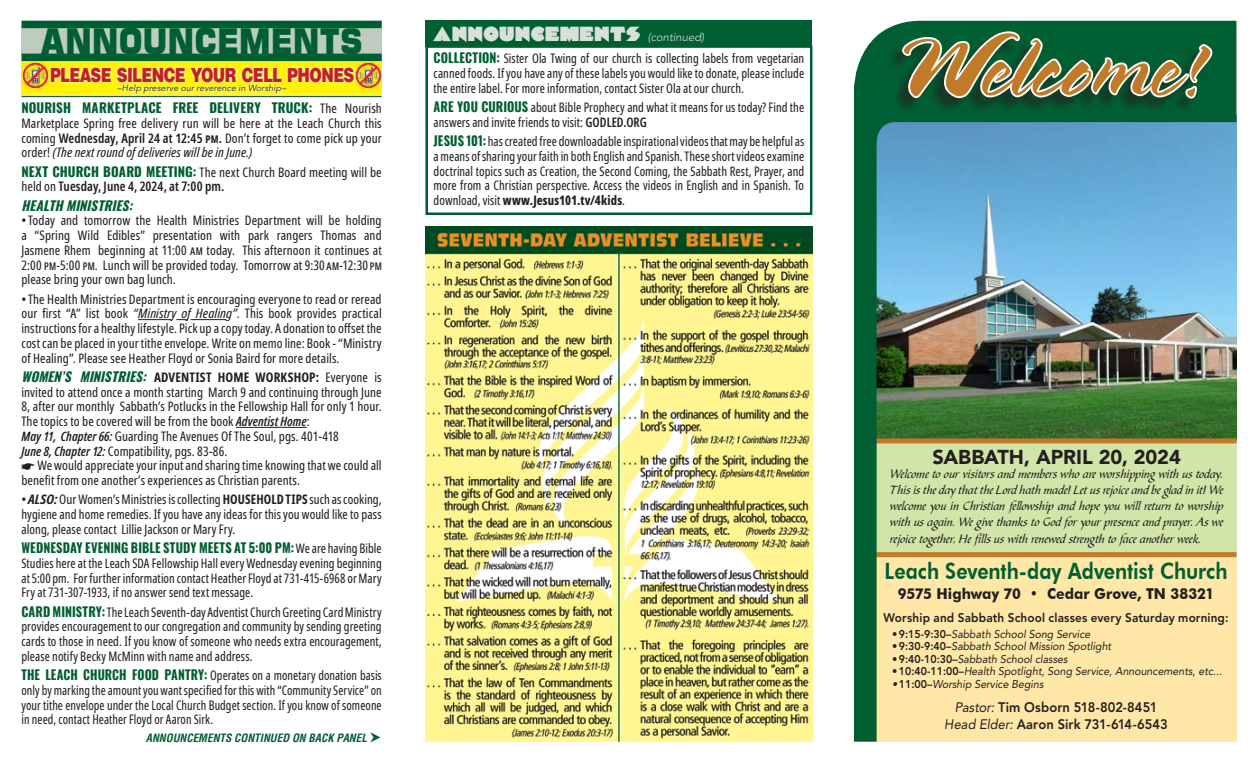
<style>
.page{position:relative;width:1260px;height:765px;background:#fff}
.page>*{position:absolute;margin:0;border:0;box-sizing:border-box;transform-origin:0 0}
.t1{font:90px "Spring LP";color:#c07a28}
.t2{font:35px "Square 721 Blk Normal";letter-spacing:-.015em;color:#005f32;scale:.89 1}
.t3{font:800 22.5px "Futura BT";color:#005f32;scale:.88 1}
.t4{font:900 20px "Big";color:#d9e0d9}
.t5{font:900 20px "Avenir LT Std";letter-spacing:-.005em;color:#231f20}
.t6{font:900 19.5px "Helvetica";letter-spacing:-.04em;color:#c32026;scale:.77 1}
.t7{font:700 15px "Futura BT";color:#231f20;scale:.94 1}
.t8{font:800 13.75px/17.5px "Avenir LT Std";letter-spacing:.005em;color:#231f20;text-align:center;scale:.94 1}
.t9{font:extra-condensed 13.12px/14.8px "Noto Sans";letter-spacing:.005em;color:#231f20;text-align:justify}
.t10{font:extra-condensed 13.12px/14.8px "Noto Sans";letter-spacing:.005em;color:#231f20;text-align:justify;scale:.95 1}
.t11{font:extra-condensed 13.12px/14.8px "Noto Sans";letter-spacing:.005em;color:#231f20;text-align:justify;scale:.93 1}
.t12{font:700 13.12px "Oswald";letter-spacing:.01em;color:#005f32;scale:.95 1}
.t13{font:700 13.12px "Oswald";letter-spacing:.01em;color:#005f32}
.t14{font:700 13.12px "Oswald";letter-spacing:.01em;color:#005f32;scale:.93 1}
.t15{font:italic 700 13.12px "Oswald";color:#005f32}
.t16{font:700 extra-condensed 13.12px "Noto Sans";color:#231f20}
.t17{font:12.5px/16.2px "Bible Scr T";color:#231f20;text-align:justify}
.t18{font:800 12.5px "Avenir LT Std";letter-spacing:.01em;color:#231f20;scale:.94 1}
.t19{font:italic 11.25px "Avenir LT Std";color:#231f20;scale:.94 1}
.t20{font:italic 700 condensed 11.25px "Helvetica";color:#005f32}
.t21{font:italic 8.75px "Avenir LT Std";letter-spacing:.02em;color:#231f20}
.s1{font-size:35.75px}
.s2{font-family:"Noto Sans";font-weight:400;font-stretch:extra-condensed;color:#231f20}
.s3{font-weight:600}
.s4{font-style:italic}
.s5{font-family:"Oswald";font-weight:700;font-stretch:normal;color:#005f32}
.s6{font-family:"Oswald";font-weight:700;font-style:italic;font-stretch:normal;color:#005f32}
.s7{font-weight:700}
.s8{font-weight:600;font-style:italic}
.s9{font-weight:700;font-style:italic}
.s10{font-family:"Arrows 1";font-weight:400;font-style:normal;font-stretch:normal}
.s11{font-family:"Avenir LT Std";font-weight:400;font-style:italic;font-size:11.25px;color:#ccd7cd}
.s12{font-weight:800}
.s13{font-weight:800;font-style:normal}
.s14{font-weight:400;font-style:italic}
</style>
<div class="page">
<svg style="left:854px;top:21px;width:382px;height:721px;background:#9ab398"></svg>
<div style="left:886px;top:32px;width:325px;height:83px;background:#231f20;opacity:.6"></div>
<svg style="left:899px;top:20px;width:316px;height:82px"></svg>
<div style="left:22px;top:61px;width:360px;height:35px;background:#fff200"></div>
<hr style="left:138px;top:319px;width:33px;height:1px;background:#231f20">
<hr style="left:191px;top:319px;width:35px;height:1px;background:#231f20">
<hr style="left:236px;top:427px;width:71px;height:1px;background:#231f20">
<div style="left:21px;top:28px;width:361px;height:26px;background:#beccc0"></div>
<div style="left:21px;top:21px;width:361px;height:7px;background:#005f32"></div>
<div style="left:21px;top:54px;width:361px;height:7px;background:#005f32"></div>
<svg style="left:21px;top:63px;width:361px;height:35px"></svg>
<hr style="left:22px;top:96px;width:360px;height:1px;background:#265860">
<div style="left:425px;top:21px;width:387px;height:26px;background:#005f32"></div>
<img style="left:356px;top:63px;width:25px;height:25px">
<img style="left:23px;top:63px;width:25px;height:25px">
<img style="left:425px;top:226px;width:387px;height:516px">
<div style="left:425px;top:45px;width:387px;height:170px;border:2px solid #005f32"></div>
<h2 class="t2" style="left:40px;top:20px;width:364px">ANN<span class="s1">O</span>UN<span class="s1">C</span>EMENTS</h2>
<h3 class="t6" style="left:50px;top:62px;width:397px">PLEASE SILENCE YOUR CELL PHONES</h3>
<p class="t21" style="left:117px;top:83px;width:171px">–Help preserve our reverence in Worship–</p>
<p class="t13" style="left:21px;top:101px;width:362px">NOURISH MARKETPLACE FREE DELIVERY TRUCK: <span class="s2">The Nourish</span></p>
<p class="t9" style="left:21px;top:116px;width:362px">Marketplace Spring free delivery run will be here at the Leach Church this coming <span class="s3">Wednesday, April 24 at 12:45 pm.</span> Don’t forget to come pick up your order! <span class="s4">(The next round of deliveries will be in June.)</span></p>
<p class="t9" style="left:21px;top:165px;width:362px"><span class="s5">NEXT CHURCH BOARD MEETING:</span> The next Church Board meeting will be held on <span class="s3">Tuesday, June 4, 2024, at 7:00 pm.</span></p>
<p class="t15" style="left:21px;top:198px;width:8px">HEALTH</p>
<p class="t15" style="left:66px;top:198px;width:72px">MINISTRIES:</p>
<p class="t9" style="left:21px;top:214px;width:362px">•Today and tomorrow the Health Ministries Department will be holding a “Spring Wild Edibles” presentation with park rangers Thomas and Jasmene Rhem beginning at 11:00 am today. This afternoon it continues at 2:00 pm‑5:00 pm. Lunch will be provided today. Tomorrow at 9:30 am-12:30 pm please bring your own bag lunch.</p>
<p class="t9" style="left:21px;top:292px;width:362px">•The Health Ministries Department is encouraging everyone to read or reread our first “A” list book <span class="s4">“Ministry of Healing”</span>. This book provides practical instructions for a healthy lifestyle. Pick up a copy today. A donation to offset the cost can be placed in your tithe envelope. Write on memo line: Book - “Ministry of Healing”. Please see Heather Floyd or Sonia Baird for more details.</p>
<p class="t9" style="left:21px;top:370px;width:362px;text-align:left"><span class="s6">WOMEN’S MINISTRIES:</span> <span class="s7">ADVENTIST HOME WORKSHOP:</span> Everyone is invited to attend once a month starting March 9 and continuing through June 8, after our monthly Sabbath’s Potlucks in the Fellowship Hall for only 1 hour.<br>The topics to be covered will be from the book <span class="s8">Adventist Home</span>:<br><span class="s8">May 11, Chapter 66:</span> Guarding The Avenues Of The Soul, pgs. 401-418<br><span class="s8">June 8, Chapter 12:</span> Compatibility, pgs. 83-86.</p>
<p class="t9" style="left:21px;top:459px;width:362px;text-indent:16px">We would appreciate your input and sharing time knowing that we could all benefit from one another’s experiences as Christian parents.</p>
<p class="t9" style="left:21px;top:493px;width:231px">• <span class="s9">ALSO:</span> Our Women’s Ministries is collecting <span class="s7">HOUSEHO</span></p>
<p class="t16" style="left:271px;top:490px;width:21px">LDTIPS</p>
<p class="t9" style="left:21px;top:493px;width:362px;text-indent:288px">such as cooking, hygiene and home remedies. If you have any ideas for this you would like to pass along, please contact Lillie Jackson or Mary Fry.</p>
<p class="t12" style="left:21px;top:541px;width:75px">WEDNESDAY EVENING</p>
<p class="t12" style="left:131px;top:541px;width:266px">BIBLE STUDY MEETS AT 5:00 PM: <span class="s2">We are having Bible</span></p>
<p class="t10" style="left:21px;top:556px;width:381px">Studies here at the Leach SDA Fellowship Hall every Wednesday evening beginning at 5:00 pm. For further information contact Heather Floyd at 731-415-6968 or Mary Fry at 731‑307‑1933, if no answer send text message.</p>
<p class="t10" style="left:21px;top:605px;width:381px"><span class="s5">CARD MINISTRY:</span> The Leach Seventh-day Adventist Church Greeting Card Ministry provides encouragement to our congregation and community by sending greeting cards to those in need. If you know of someone who needs extra encouragement, please notify Becky McMinn with name and address.</p>
<p class="t14" style="left:21px;top:668px;width:6px">THE</p>
<p class="t14" style="left:45px;top:668px;width:8px">LEACH</p>
<p class="t14" style="left:82px;top:668px;width:8px">CHURCH</p>
<p class="t14" style="left:131px;top:668px;width:8px">FOOD</p>
<p class="t14" style="left:163px;top:668px;width:8px">PANTRY</p>
<p class="t11" style="left:21px;top:668px;width:389px;text-indent:183px"><span class="s5">:</span> Operates on a monetary donation basis only by marking the amount you want specified for this with “Community Service” on your tithe envelope under the Local Church Budget section. If you know of someone in need, contact Heather Floyd or Aaron Sirk.</p>
<p class="t20" style="left:146px;top:731px;width:237px">ANNOUNCEMENTS CONTINUED ON BACK PANEL <span class="s10">S</span></p>
<h3 class="t4" style="left:433px;top:21px;width:273px">ANNOUNCEMENTS <span class="s11">(continued)</span></h3>
<p class="t10" style="left:434px;top:52px;width:392px"><span class="s5">COLLECTION:</span> Sister Ola Twing of our church is collecting labels from vegetarian canned foods. If you have any of these labels you would like to donate, please include the entire label. For more information, contact Sister Ola at our church.</p>
<p class="t10" style="left:434px;top:100px;width:392px"><span class="s5">ARE YOU CURIOUS</span> about Bible Prophecy and what it means for us today? Find the answers and invite friends to visit: <span class="s3">GODLED.ORG</span></p>
<p class="t10" style="left:434px;top:134px;width:392px"><span class="s5">JESUS 101:</span> has created free downloadable inspirational videos that may be helpful as a means of sharing your faith in both English and Spanish. These short videos examine doctrinal topics such as Creation, the Second Coming, the Sabbath Rest, Prayer, and more from a Christian perspective. Access the videos in English and in Spanish. To download, visit <span class="s12">www.Jesus101.tv/4kids</span>.</p>
<h1 class="t1" style="left:893px;top:14px;width:314px">Welcome!</h1>
<h3 class="t5" style="left:932px;top:445px;width:250px">SABBATH, april 20, 2024</h3>
<p class="t17" style="left:890px;top:467px;width:335px">Welcome to our visitors and members who are worshipping with us today.<br>This is the day that the Lord hath made! Let us rejoice and be glad in it! We welcome you in Christian fellowship and hope you will return to worship with us again. We give thanks to God for your presence and prayer. As we rejoice together, He fills us with renewed strength to face another week.</p>
<h3 class="t3" style="left:885px;top:557px;width:391px">Leach Seventh-day Adventist Church</h3>
<p class="t7" style="left:898px;top:585px;width:339px">9575 Highway 70 • Cedar Grove, TN 38321</p>
<p class="t18" style="left:884px;top:610px;width:368px">Worship and Sabbath School classes every Saturday morning:</p>
<p class="t19" style="left:892px;top:627px;width:212px"><span class="s13">•9:15-9:30–</span>Sabbath School Song Service</p>
<p class="t19" style="left:892px;top:640px;width:235px"><span class="s13">•9:30-9:40–</span>Sabbath School Mission Spotlight</p>
<p class="t19" style="left:892px;top:652px;width:188px"><span class="s13">•9:40-10:30–</span>Sabbath School classes</p>
<p class="t19" style="left:892px;top:665px;width:352px"><span class="s13">•10:40-11:00–</span>Health Spotlight, Song Service, Announcements, etc...</p>
<p class="t19" style="left:892px;top:677px;width:162px">•<span class="s13">11:00–</span>Worship Service Begins</p>
<p class="t8" style="left:944px;top:698px;width:239px"><span class="s14">Pastor:</span> Tim Osborn 518-802-8451<br><span class="s14">Head Elder:</span> Aaron Sirk 731-614-6543</p>
</div>
